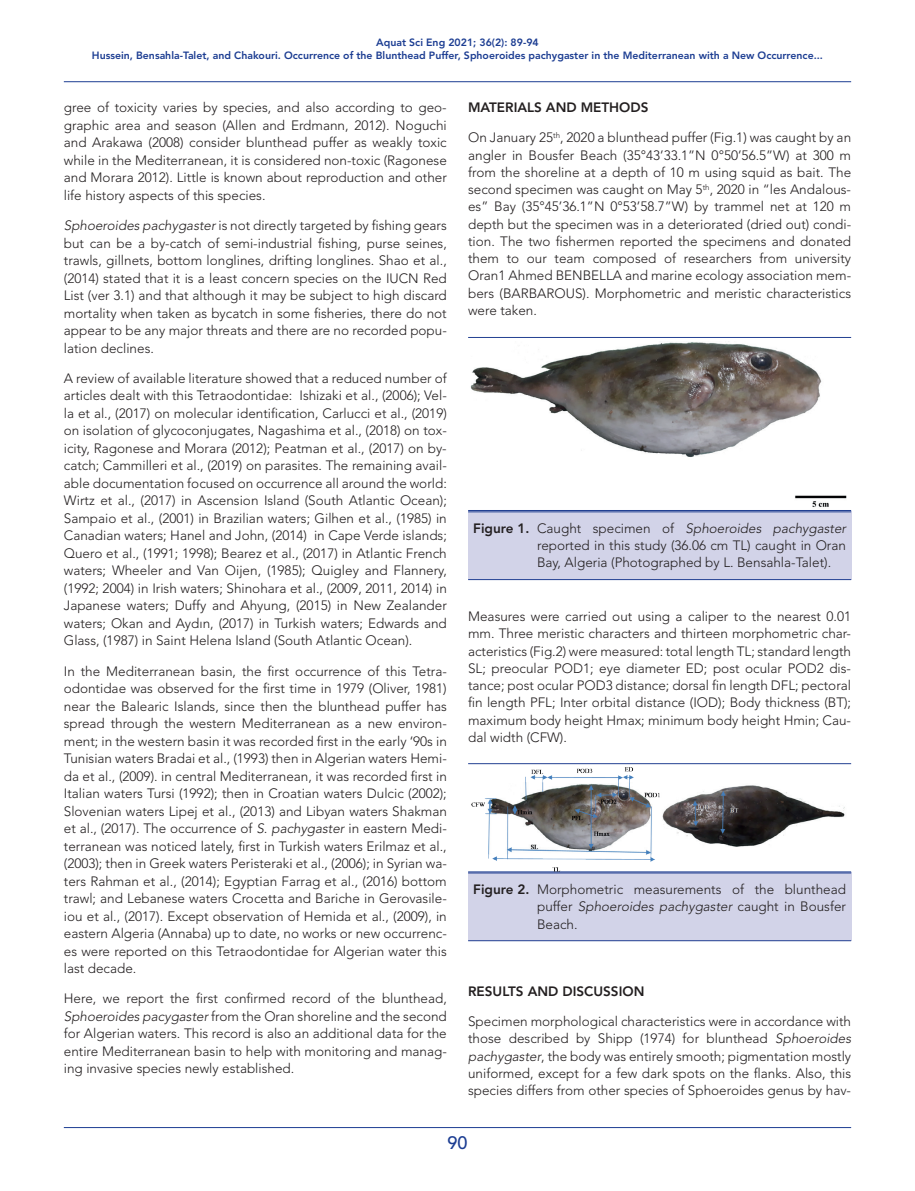
<style>
.page{position:relative;width:915px;height:1191px;background:#fff}
.page>*{position:absolute;margin:0;border:0;box-sizing:border-box;transform-origin:0 0}
.t1{font:500 18px "Avenir LT Std";color:#1c3d92}
.t2{font:300 13.5px/17.5px "Avenir LT Std";color:#231f20;text-align:justify}
.t3{font:800 13.5px "Avenir LT Std";color:#231f20}
.t4{font:800 10.5px/12.6px "Avenir LT Std";color:#1c3d92;text-align:center}
.s1{font-style:italic}
.s2{font-weight:800}
</style>
<div class="page">
<hr style="left:64px;top:1127px;width:786px;height:1px;background:#1c3d92">
<hr style="left:64px;top:81px;width:786px;height:1px;background:#1c3d92">
<div style="left:468px;top:511px;width:382px;height:69px;background:#d2d3e8"></div>
<hr style="left:468px;top:511px;width:382px;height:1px;background:#224092">
<hr style="left:468px;top:579px;width:382px;height:1px;background:#224092">
<img style="left:470px;top:342px;width:377px;height:165px">
<hr style="left:468px;top:337px;width:382px;height:1px;background:#224092">
<hr style="left:468px;top:510px;width:382px;height:1px;background:#224092">
<div style="left:468px;top:872px;width:382px;height:69px;background:#d2d3e8"></div>
<hr style="left:468px;top:872px;width:382px;height:1px;background:#224092">
<hr style="left:468px;top:940px;width:382px;height:1px;background:#224092">
<img style="left:468px;top:763px;width:382px;height:109px">
<p class="t4" style="left:92px;top:36px;width:732px">Aquat Sci Eng 2021; 36(2): 89-94<br>Hussein, Bensahla-Talet, and Chakouri. Occurrence of the Blunthead Puffer, Sphoeroides pachygaster in the Mediterranean with a New Occurrence...</p>
<p class="t2" style="left:64px;top:99px;width:384px">gree of toxicity varies by species, and also according to geo&shy;graphic area and season (Allen and Erdmann, 2012). Noguchi and Arakawa (2008) consider blunthead puffer as weakly toxic while in the Mediterranean, it is considered non-toxic (Ragonese and Morara 2012). Little is known about reproduction and other life history aspects of this species.</p>
<p class="t2" style="left:64px;top:217px;width:384px"><span class="s1">Sphoeroides pachygaster</span> is not directly targeted by fishing gears but can be a by-catch of semi-industrial fishing, purse seines, trawls, gillnets, bottom longlines, drifting longlines. Shao et al., (2014) stated that it is a least concern species on the IUCN Red List (ver 3.1) and that although it may be subject to high discard mortality when taken as bycatch in some fisheries, there do not appear to be any major threats and there are no recorded popu&shy;lation declines.</p>
<p class="t2" style="left:64px;top:369px;width:384px">A review of available literature showed that a reduced number of articles dealt with this Tetraodontidae: Ishizaki et al., (2006); Vel&shy;la et al., (2017) on molecular identification, Carlucci et al., (2019) on isolation of glycoconjugates, Nagashima et al., (2018) on tox&shy;icity, Ragonese and Morara (2012); Peatman et al., (2017) on by&shy;catch; Cammilleri et al., (2019) on parasites. The remaining avail&shy;able documentation focused on occurrence all around the world:<br>Wirtz et al., (2017) in Ascension Island (South Atlantic Ocean); Sampaio et al., (2001) in Brazilian waters; Gilhen et al., (1985) in Canadian waters; Hanel and John, (2014) in Cape Verde islands; Quero et al., (1991; 1998); Bearez et al., (2017) in Atlantic French waters; Wheeler and Van Oijen, (1985); Quigley and Flannery, (1992; 2004) in Irish waters; Shinohara et al., (2009, 2011, 2014) in Japanese waters; Duffy and Ahyung, (2015) in New Zealander waters; Okan and Aydın, (2017) in Turkish waters; Edwards and Glass, (1987) in Saint Helena Island (South Atlantic Ocean).</p>
<p class="t2" style="left:64px;top:662px;width:384px">In the Mediterranean basin, the first occurrence of this Tetra&shy;odontidae was observed for the first time in 1979 (Oliver, 1981) near the Balearic Islands, since then the blunthead puffer has spread through the western Mediterranean as a new environ&shy;ment; in the western basin it was recorded first in the early ‘90s in Tunisian waters Bradai et al., (1993) then in Algerian waters Hemi&shy;da et al., (2009). in central Mediterranean, it was recorded first in Italian waters Tursi (1992); then in Croatian waters Dulcic (2002); Slovenian waters Lipej et al., (2013) and Libyan waters Shakman et al., (2017). The occurrence of <span class="s1">S. pachygaster</span> in eastern Medi&shy;terranean was noticed lately, first in Turkish waters Erilmaz et al., (2003); then in Greek waters Peristeraki et al., (2006); in Syrian wa&shy;ters Rahman et al., (2014); Egyptian Farrag et al., (2016) bottom trawl; and Lebanese waters Crocetta and Bariche in Gerovasile&shy;iou et al., (2017). Except observation of Hemida et al., (2009), in eastern Algeria (Annaba) up to date, no works or new occurrenc&shy;es were reported on this Tetraodontidae for Algerian water this last decade.</p>
<p class="t2" style="left:64px;top:990px;width:384px">Here, we report the first confirmed record of the blunthead, <span class="s1">Sphoeroides pacygaster</span> from the Oran shoreline and the second for Algerian waters. This record is also an additional data for the entire Mediterranean basin to help with monitoring and manag&shy;ing invasive species newly established.</p>
<p class="t3" style="left:468px;top:99px;width:182px">MATERIALS AND METHODS</p>
<p class="t2" style="left:468px;top:129px;width:384px">On January 25<sup>th</sup>, 2020 a blunthead puffer (Fig.1) was caught by an angler in Bousfer Beach (35°43’33.1”N 0°50’56.5”W) at 300 m from the shoreline at a depth of 10 m using squid as bait. The second specimen was caught on May 5<sup>th</sup>, 2020 in “les Andalous&shy;es” Bay (35°45’36.1”N 0°53’58.7”W) by trammel net at 120 m depth but the specimen was in a deteriorated (dried out) condi&shy;tion. The two fishermen reported the specimens and donated them to our team composed of researchers from university Oran1 Ahmed BENBELLA and marine ecology association mem&shy;bers (BARBAROUS). Morphometric and meristic characteristics were taken.</p>
<p class="t2" style="left:537px;top:519px;width:310px;text-indent:-64px"><span class="s2">Figure 1.</span> Caught specimen of <span class="s1">Sphoeroides pachygaster </span>reported in this study (36.06 cm TL) caught in Oran Bay, Algeria (Photographed by L. Bensahla-Talet).</p>
<p class="t2" style="left:468px;top:607px;width:384px">Measures were carried out using a caliper to the nearest 0.01 mm. Three meristic characters and thirteen morphometric char&shy;acteristics (Fig.2) were measured: total length TL; standard length SL; preocular POD1; eye diameter ED; post ocular POD2 dis&shy;tance; post ocular POD3 distance; dorsal fin length DFL; pectoral fin length PFL; Inter orbital distance (IOD); Body thickness (BT); maximum body height Hmax; minimum body height Hmin; Cau&shy;dal width (CFW).</p>
<p class="t2" style="left:537px;top:880px;width:310px;text-indent:-64px"><span class="s2">Figure 2.</span> Morphometric measurements of the blunthead puffer <span class="s1">Sphoeroides pachygaster</span> caught in Bousfer Beach.</p>
<p class="t3" style="left:468px;top:983px;width:178px">RESULTS AND DISCUSSION</p>
<p class="t2" style="left:468px;top:1012px;width:384px">Specimen morphological characteristics were in accordance with those described by Shipp (1974) for blunthead <span class="s1">Sphoeroides pachygaster</span>, the body was entirely smooth; pigmentation mostly uniformed, except for a few dark spots on the flanks. Also, this species differs from other species of Sphoeroides genus by hav-</p>
<h1 class="t1" style="left:447px;top:1132px;width:22px">90</h1>
</div>
